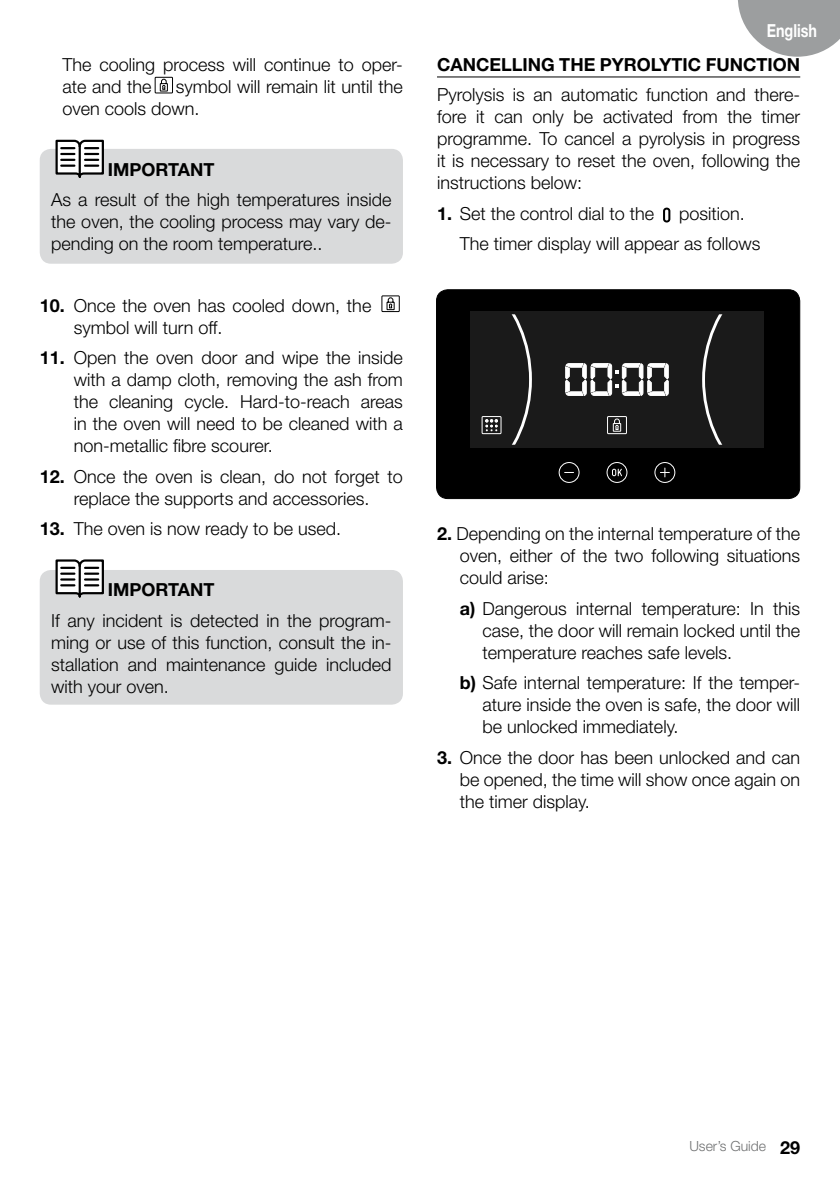
<style>
.page{position:relative;width:840px;height:1191px;background:#fff}
.page>*{position:absolute;margin:0;border:0;box-sizing:border-box;transform-origin:0 0}
.t1{font:300 18px/22px "Helvetica Neue";color:#000;text-align:justify}
.t2{font:700 18px "Helvetica Neue";color:#000}
.t3{font:700 18px "Helvetica Neue";color:#fff;scale:.8 1}
.t4{font:300 14px "Helvetica Neue";color:#707172}
.s1{font-weight:700}
.s2{font-weight:700;font-size:18px;color:#000}
</style>
<div class="page">
<svg style="left:738px;top:0;width:101px;height:57px"></svg>
<div style="left:40px;top:570px;width:363px;height:134px;background:#d9dadb;border-radius:11px"></div>
<svg style="left:55px;top:559px;width:49px;height:39px"></svg>
<hr style="left:79px;top:566px;width:2px;height:30px;background:#000">
<div style="left:40px;top:149px;width:363px;height:115px;background:#d9dadb;border-radius:11px"></div>
<svg style="left:55px;top:139px;width:49px;height:39px"></svg>
<hr style="left:79px;top:146px;width:2px;height:31px;background:#000">
<div style="left:155px;top:77px;width:18px;height:16px;border:1px solid #000"></div>
<svg style="left:159px;top:78px;width:9px;height:14px"></svg>
<div style="left:381px;top:295px;width:18px;height:17px;border:1px solid #000"></div>
<svg style="left:386px;top:297px;width:9px;height:13px"></svg>
<hr style="left:437px;top:76px;width:362px;height:1px;background:#000">
<svg style="left:663px;top:208px;width:7px;height:14px"></svg>
<div style="left:436px;top:290px;width:363px;height:208px;background:#000;border-radius:11px"></div>
<div style="left:558px;top:462px;width:21px;height:21px;border:1px solid #fff;border-radius:50%"></div>
<div style="left:654px;top:462px;width:21px;height:21px;border:1px solid #fff;border-radius:50%"></div>
<svg style="left:660px;top:468px;width:9px;height:9px"></svg>
<div style="left:606px;top:462px;width:21px;height:21px;border:1px solid #fff;border-radius:50%"></div>
<svg style="left:612px;top:469px;width:9px;height:7px"></svg>
<div style="left:470px;top:311px;width:293px;height:137px;background:#1a1a1a"></div>
<svg style="left:565px;top:363px;width:103px;height:33px"></svg>
<div style="left:481px;top:416px;width:20px;height:18px;border:1px solid #fff"></div>
<div style="left:606px;top:416px;width:20px;height:18px;border:1px solid #fff"></div>
<svg style="left:612px;top:418px;width:9px;height:14px"></svg>
<svg style="left:485px;top:314px;width:46px;height:131px"></svg>
<svg style="left:702px;top:314px;width:21px;height:131px"></svg>
<div style="left:436px;top:289px;width:363px;height:210px;border:1px solid #000;border-radius:11px"></div>
<p class="t1" style="left:62px;top:53px;width:342px">The cooling process will continue to oper&shy;ate and the</p>
<p class="t1" style="left:62px;top:75px;width:342px;text-indent:113px">symbol will remain lit until the oven cools down.</p>
<p class="t2" style="left:108px;top:158px;width:108px">IMPORTANT</p>
<p class="t1" style="left:51px;top:189px;width:342px">As a result of the high temperatures inside the oven, the cooling process may vary de&shy;pending on the room temperature..</p>
<p class="t1" style="left:74px;top:294px;width:299px;text-indent:-34px"><span class="s1">10.</span> Once the oven has cooled down, the symbol will turn off.</p>
<p class="t1" style="left:74px;top:346px;width:330px;text-indent:-34px"><span class="s1">11.</span> Open the oven door and wipe the inside with a damp cloth, removing the ash from the cleaning cycle. Hard-to-reach areas in the oven will need to be cleaned with a non-metallic fibre scourer.</p>
<p class="t1" style="left:40px;top:465px;width:364px;text-align:center"><span class="s1">12.</span> Once the oven is clean, do not forget to replace the supports and accessories.</p>
<p class="t1" style="left:40px;top:517px;width:303px"><span class="s1">13.</span> The oven is now ready to be used.</p>
<p class="t2" style="left:108px;top:578px;width:108px">IMPORTANT</p>
<p class="t1" style="left:51px;top:609px;width:342px">If any incident is detected in the program&shy;ming or use of this function, consult the in&shy;stallation and maintenance guide included with your oven.</p>
<p class="t3" style="left:766px;top:19px;width:64px">ENGLISH</p>
<p class="t2" style="left:437px;top:53px;width:364px">CANCELLING THE PYROLYTIC FUNCTION</p>
<p class="t1" style="left:437px;top:83px;width:364px">Pyrolysis is an automatic function and there&shy;fore it can only be activated from the timer programme. To cancel a pyrolysis in progress it is necessary to reset the oven, following the instructions below:</p>
<p class="t1" style="left:437px;top:202px;width:219px"><span class="s1">1.</span> Set the control dial to the</p>
<p class="t1" style="left:459px;top:198px;width:302px;line-height:30.6px;text-indent:219px">position.<br>The timer display will appear as follows</p>
<p class="t1" style="left:459px;top:522px;width:342px;text-indent:-23px"><span class="s1">2.</span> Depending on the internal temperature of the oven, either of the two following situations could arise:</p>
<p class="t1" style="left:482px;top:597px;width:319px;text-indent:-23px"><span class="s1">A)</span> Dangerous internal temperature: In this case, the door will remain locked until the temperature reaches safe levels.</p>
<p class="t1" style="left:482px;top:671px;width:319px;text-indent:-23px"><span class="s1">B)</span> Safe internal temperature: If the temper&shy;ature inside the oven is safe, the door will be unlocked immediately.</p>
<p class="t1" style="left:459px;top:746px;width:342px;text-indent:-23px"><span class="s1">3.</span> Once the door has been unlocked and can be opened, the time will show once again on the timer display.</p>
<p class="t4" style="left:689px;top:1137px;width:112px">User’s Guide <span class="s2">29</span></p>
</div>
